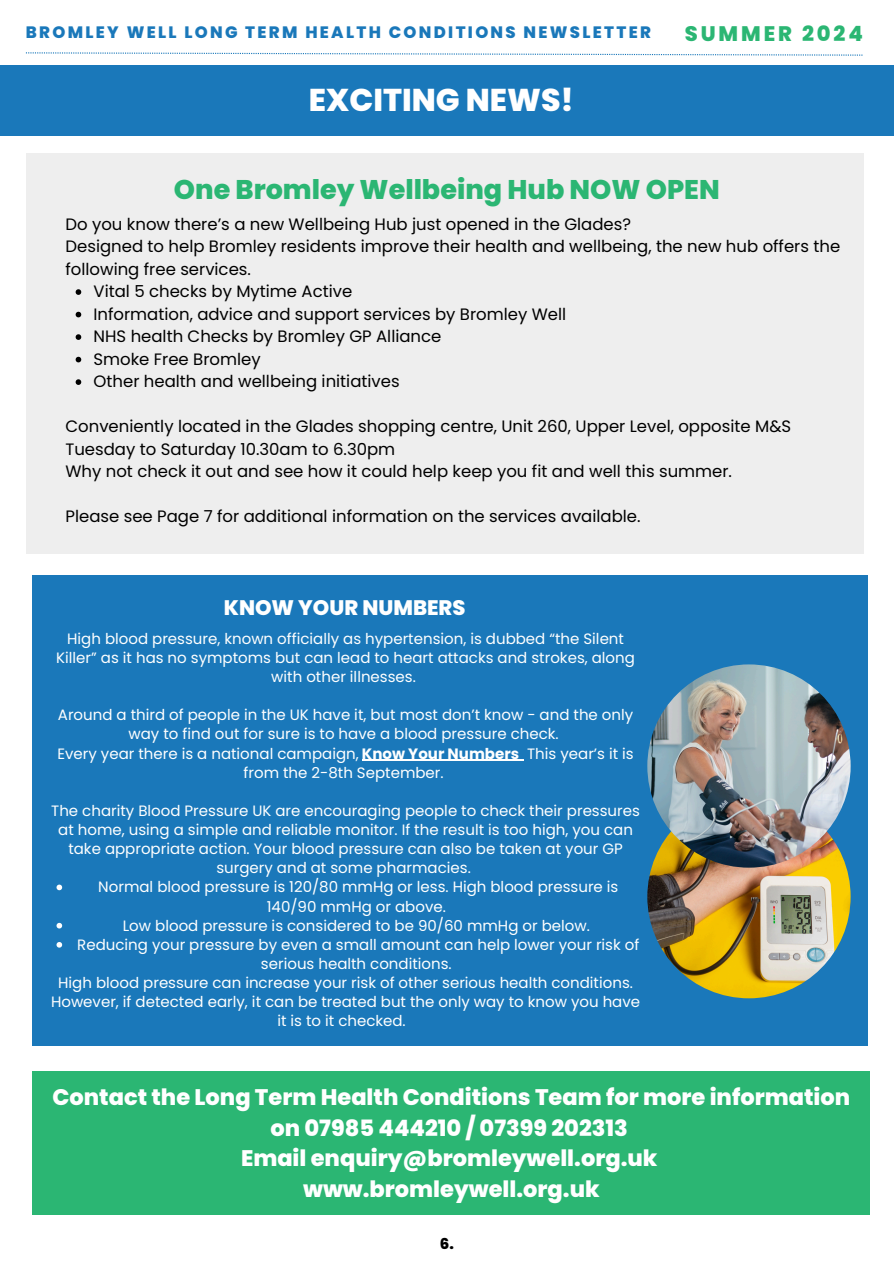
<style>
.page{position:relative;width:894px;height:1264px;background:#fff}
.page>*{position:absolute;margin:0;border:0;box-sizing:border-box;transform-origin:0 0}
.t1{font:800 31.5px "Poppins";color:#fff}
.t2{font:800 27px "Poppins";color:#2bb673}
.t3{font:800 22.5px/30.5px "Poppins";color:#fff;text-align:center}
.t4{font:800 21px "Poppins";color:#fff}
.t5{font:800 21px "Poppins";letter-spacing:.14em;color:#2bb673}
.t6{font:16.5px/22.5px "Poppins";color:#000}
.t7{font:800 16.5px "Poppins";letter-spacing:.14em;color:#1a78ba}
.t8{font:15px/19.2px "Poppins";color:#fff;text-align:center}
.t9{font:800 15px "Poppins";color:#000}
.s1{font-weight:700}
</style>
<div class="page">
<svg style="left:26px;top:52px;width:836px;height:4px"></svg>
<div style="left:33px;top:1071px;width:836px;height:143px;background:#2bb673"></div>
<div style="left:0;top:65px;width:893px;height:70px;background:#1a78ba"></div>
<div style="left:26px;top:153px;width:836px;height:401px;background:#eee"></div>
<div style="left:33px;top:575px;width:834px;height:471px;background:#1a78ba"></div>
<img style="left:647px;top:795px;width:203px;height:203px;border-radius:50%">
<img style="left:647px;top:664px;width:203px;height:203px;border-radius:50%">
<svg style="left:76px;top:289px;width:5px;height:6px"></svg>
<svg style="left:76px;top:312px;width:5px;height:5px"></svg>
<svg style="left:76px;top:334px;width:5px;height:6px"></svg>
<svg style="left:76px;top:357px;width:5px;height:5px"></svg>
<svg style="left:76px;top:379px;width:5px;height:6px"></svg>
<hr style="left:362px;top:759px;width:46px;height:1px;background:#fff">
<hr style="left:408px;top:759px;width:111px;height:1px;background:#fff">
<svg style="left:56px;top:884px;width:6px;height:6px"></svg>
<svg style="left:56px;top:922px;width:6px;height:6px"></svg>
<svg style="left:56px;top:942px;width:6px;height:5px"></svg>
<p class="t7" style="left:26px;top:21px;width:626px">BROMLEY WELL LONG TERM HEALTH CONDITIONS NEWSLETTER</p>
<h3 class="t5" style="left:684px;top:19px;width:180px">SUMMER 2024</h3>
<h5 class="t1" style="left:309px;top:78px;width:266px">EXCITING NEWS!</h5>
<p class="t2" style="left:174px;top:171px;width:547px">One Bromley Wellbeing Hub NOW OPEN</p>
<p class="t6" style="left:65px;top:212px;width:567px">Do you know there’s a new Wellbeing Hub just opened in the Glades?</p>
<p class="t6" style="left:65px;top:235px;width:776px">Designed to help Bromley residents improve their health and wellbeing, the new hub offers the following free services.</p>
<p class="t6" style="left:93px;top:280px;width:260px">Vital 5 checks by Mytime Active</p>
<p class="t6" style="left:93px;top:302px;width:474px">Information, advice and support services by Bromley Well</p>
<p class="t6" style="left:93px;top:325px;width:349px">NHS health Checks by Bromley GP Alliance</p>
<p class="t6" style="left:93px;top:347px;width:168px">Smoke Free Bromley</p>
<p class="t6" style="left:93px;top:370px;width:307px">Other health and wellbeing initiatives</p>
<p class="t6" style="left:65px;top:415px;width:727px">Conveniently located in the Glades shopping centre, Unit 260, Upper Level, opposite M&amp;S<br>Tuesday to Saturday 10.30am to 6.30pm</p>
<p class="t6" style="left:65px;top:460px;width:668px">Why not check it out and see how it could help keep you fit and well this summer.</p>
<h2 class="t6" style="left:65px;top:505px;width:576px">Please see Page 7 for additional information on the services available.</h2>
<p class="t4" style="left:224px;top:593px;width:243px">KNOW YOUR NUMBERS</p>
<p class="t8" style="left:56px;top:629px;width:580px">High blood pressure, known officially as hypertension, is dubbed “the Silent<br>Killer” as it has no symptoms but can lead to heart attacks and strokes, along with other illnesses.</p>
<p class="t8" style="left:58px;top:705px;width:576px">Around a third of people in the UK have it, but most don’t know - and the only way to find out for sure is to have a blood pressure check.</p>
<p class="t8" style="left:57px;top:743px;width:577px">Every year there is a national campaign, <span class="s1">Know Your Numbers</span> This year’s it is from the 2-8th September.</p>
<p class="t8" style="left:51px;top:801px;width:590px">The charity Blood Pressure UK are encouraging people to check their pressures</p>
<p class="t8" style="left:58px;top:820px;width:576px">at home, using a simple and reliable monitor. If the result is too high, you can</p>
<p class="t8" style="left:68px;top:839px;width:556px">take appropriate action. Your blood pressure can also be taken at your GP</p>
<p class="t8" style="left:216px;top:858px;width:256px">surgery and at some pharmacies.</p>
<p class="t8" style="left:98px;top:877px;width:521px">Normal blood pressure is 120/80 mmHg or less. High blood pressure is</p>
<p class="t8" style="left:267px;top:896px;width:180px">140/90 mmHg or above.</p>
<p class="t8" style="left:123px;top:915px;width:468px">Low blood pressure is considered to be 90/60 mmHg or below.</p>
<p class="t8" style="left:77px;top:935px;width:563px">Reducing your pressure by even a small amount can help lower your risk of serious health conditions.</p>
<h4 class="t8" style="left:51px;top:973px;width:590px">High blood pressure can increase your risk of other serious health conditions.<br>However, if detected early, it can be treated but the only way to know you have it is to it checked.</h4>
<h3 class="t3" style="left:52px;top:1082px;width:799px">Contact the Long Term Health Conditions Team for more information on 07985 444210 / 07399 202313<br>Email enquiry@bromleywell.org.uk<br>www.bromleywell.org.uk</h3>
<p class="t9" style="left:439px;top:1233px;width:16px">6.</p>
</div>
